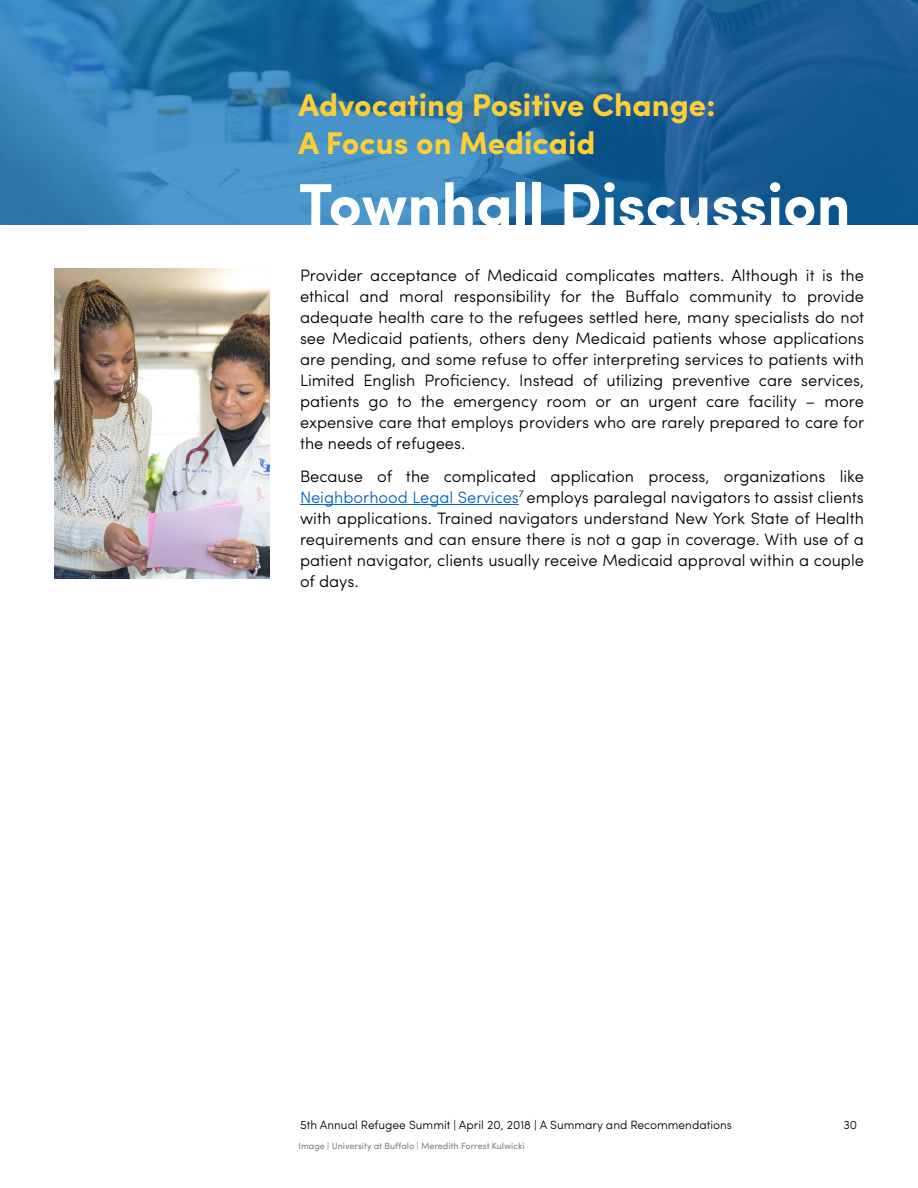
<style>
.page{position:relative;width:918px;height:1188px;background:#fff}
.page>*{position:absolute;margin:0;border:0;box-sizing:border-box;transform-origin:0 0}
.t1{font:700 60px "Sofia Pro";color:#fff}
.t2{font:700 31.5px/37.8px "Sofia Pro";color:#ffce35}
.t3{font:300 16.5px/21px "Sofia Pro";color:#000;text-align:justify}
.t4{font:300 12px "Sofia Pro";color:#000}
.t5{font:9px "Sofia Pro";color:#818181}
.s1{color:#0563c1}
</style>
<div class="page">
<img style="left:54px;top:268px;width:216px;height:311px">
<svg style="left:0;top:0;width:918px;height:225px;background:#2974aa"></svg>
<hr style="left:300px;top:504px;width:219px;height:1px;background:#0563c1">
<h2 class="t2" style="left:298px;top:84px;width:419px">Advocating Positive Change:<br>A Focus on Medicaid</h2>
<h1 class="t1" style="left:298px;top:159px;width:554px">Townhall Discussion</h1>
<p class="t3" style="left:300px;top:264px;width:566px">Provider acceptance of Medicaid complicates matters. Although it is the ethical and moral responsibility for the Buffalo community to provide adequate health care to the refugees settled here, many specialists do not see Medicaid patients, others deny Medicaid patients whose applications are pending, and some refuse to offer interpreting services to patients with Limited English Proficiency. Instead of utilizing preventive care services, patients go to the emergency room or an urgent care facility – more expensive care that employs providers who are rarely prepared to care for the needs of refugees.</p>
<p class="t3" style="left:300px;top:465px;width:566px">Because of the complicated application process, organizations like <span class="s1">Neighborhood Legal Services</span><sup>7</sup> employs paralegal navigators to assist clients with applications. Trained navigators understand New York State of Health requirements and can ensure there is not a gap in coverage. With use of a patient navigator, clients usually receive Medicaid approval within a couple of days.</p>
<p class="t4" style="left:300px;top:1116px;width:433px">5th Annual Refugee Summit | April 20, 2018 | A Summary and Recommendations</p>
<p class="t4" style="left:843px;top:1116px;width:15px">30</p>
<p class="t5" style="left:298px;top:1140px;width:228px">Image | University at Buffalo | Meredith Forrest Kulwicki</p>
</div>
